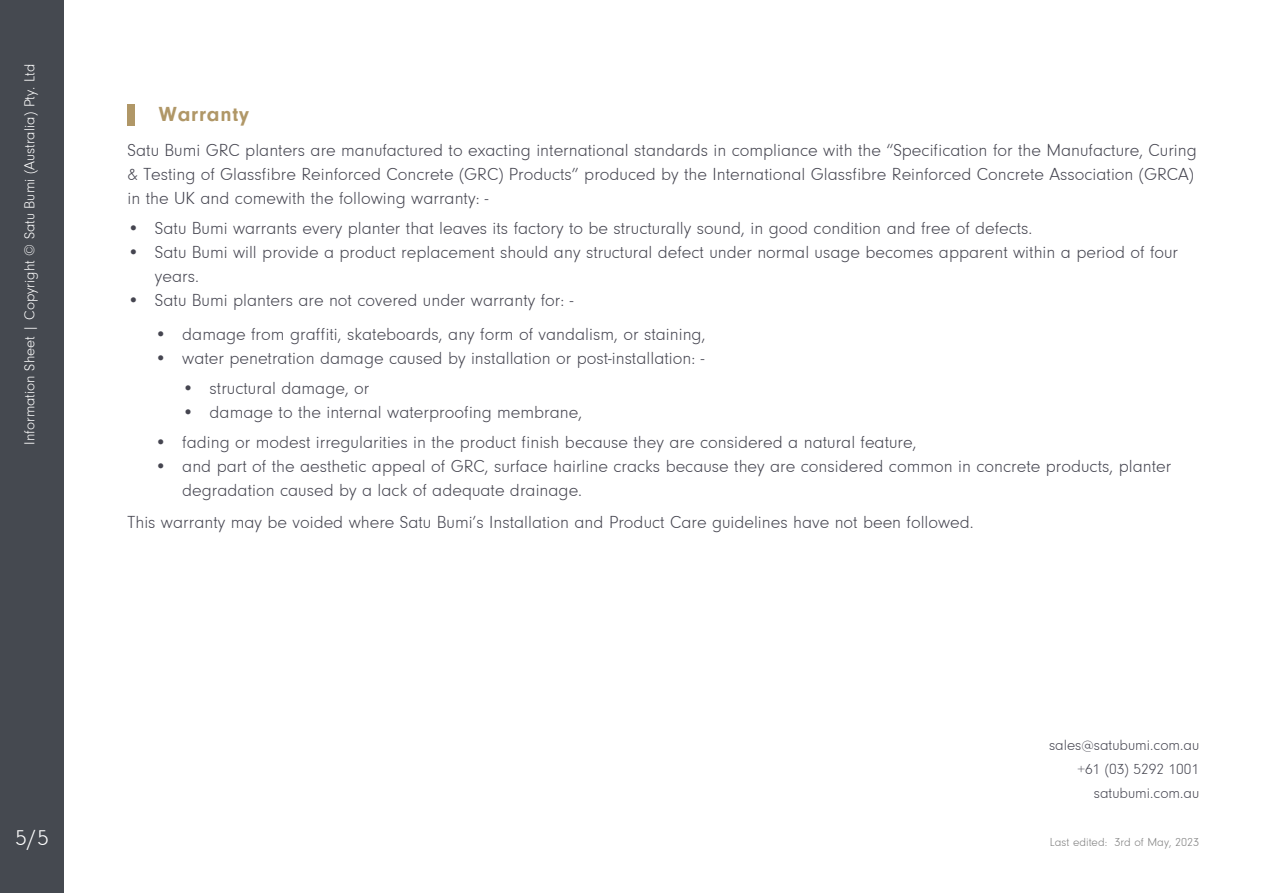
<style>
.page{position:relative;width:1263px;height:893px;background:#fff}
.page>*{position:absolute;margin:0;border:0;box-sizing:border-box;transform-origin:0 0}
.t1{font:300 22.5px "Neuzeit Gro";color:#fff}
.t2{font:700 21px "Neuzeit Gro";letter-spacing:.04em;color:#b09767}
.t3{font:300 18px/24px "Neuzeit Gro";color:#454550}
.t4{font:700 18px "Neuzeit Gro";color:#454550}
.t5{font:300 15.3px "Neuzeit Gro";color:#454550}
.t6{font:300 15px "Neuzeit Gro";color:#fff}
.t7{font:300 12px "Neuzeit Gro";color:#7f7f7f}
.s1{font-family:"Gilroy"}
</style>
<div class="page">
<div style="left:0;top:0;width:64px;height:893px;background:#454950"></div>
<div style="left:128px;top:104px;width:7px;height:22px;background:#b09767"></div>
<p class="t6" style="left:22px;top:445px;width:383px;rotate:-90deg">Information Sheet | Copyright © Satu Bumi (Australia) Pty. Ltd</p>
<p class="t2" style="left:159px;top:103px;width:92px">Warranty</p>
<p class="t3" style="left:128px;top:139px;width:1071px">Satu Bumi GRC planters are manufactured to exacting international standards in compliance with the “Specification for the Manufacture, Curing &amp; Testing of Glassfibre Reinforced Concrete (GRC) Products” produced by the International Glassfibre Reinforced Concrete Association (GRCA) in the UK and comewith the following warranty: -</p>
<p class="t4" style="left:128px;top:218px;width:14px">•</p>
<p class="t4" style="left:128px;top:242px;width:14px">•</p>
<p class="t4" style="left:128px;top:290px;width:14px">•</p>
<p class="t3" style="left:155px;top:217px;width:879px">Satu Bumi warrants every planter that leaves its factory to be structurally sound, in good condition and free of defects.</p>
<p class="t3" style="left:155px;top:241px;width:1025px">Satu Bumi will provide a product replacement should any structural defect under normal usage becomes apparent within a period of four years.</p>
<p class="t3" style="left:155px;top:289px;width:420px">Satu Bumi planters are not covered under warranty for: -</p>
<p class="t4" style="left:155px;top:324px;width:14px">•</p>
<p class="t4" style="left:155px;top:348px;width:14px">•</p>
<p class="t4" style="left:155px;top:432px;width:14px">•</p>
<p class="t4" style="left:155px;top:456px;width:14px">•</p>
<p class="t3" style="left:182px;top:322px;width:525px">damage from graffiti, skateboards, any form of vandalism, or staining,</p>
<p class="t3" style="left:182px;top:346px;width:523px">water penetration damage caused by installation or post-installation: -</p>
<p class="t4" style="left:182px;top:378px;width:14px">•</p>
<p class="t4" style="left:182px;top:402px;width:14px">•</p>
<p class="t3" style="left:210px;top:376px;width:161px">structural damage, or</p>
<p class="t3" style="left:210px;top:400px;width:374px">damage to the internal waterproofing membrane,</p>
<p class="t3" style="left:182px;top:430px;width:736px">fading or modest irregularities in the product finish because they are considered a natural feature,</p>
<p class="t3" style="left:182px;top:454px;width:990px">and part of the aesthetic appeal of GRC, surface hairline cracks because they are considered common in concrete products, planter degradation caused by a lack of adequate drainage.</p>
<p class="t3" style="left:128px;top:510px;width:848px">This warranty may be voided where Satu Bumi’s Installation and Product Care guidelines have not been followed.</p>
<p class="t1" style="left:16px;top:826px;width:35px">5/5</p>
<p class="t5" style="left:1049px;top:737px;width:152px">sales<span class="s1">@</span>satubumi.com.au</p>
<p class="t5" style="left:1077px;top:761px;width:123px">+61 (03) 5292 1001</p>
<p class="t5" style="left:1094px;top:785px;width:107px">satubumi.com.au</p>
<p class="t7" style="left:1050px;top:835px;width:151px">Last edited: 3rd of May, 2023</p>
</div>
